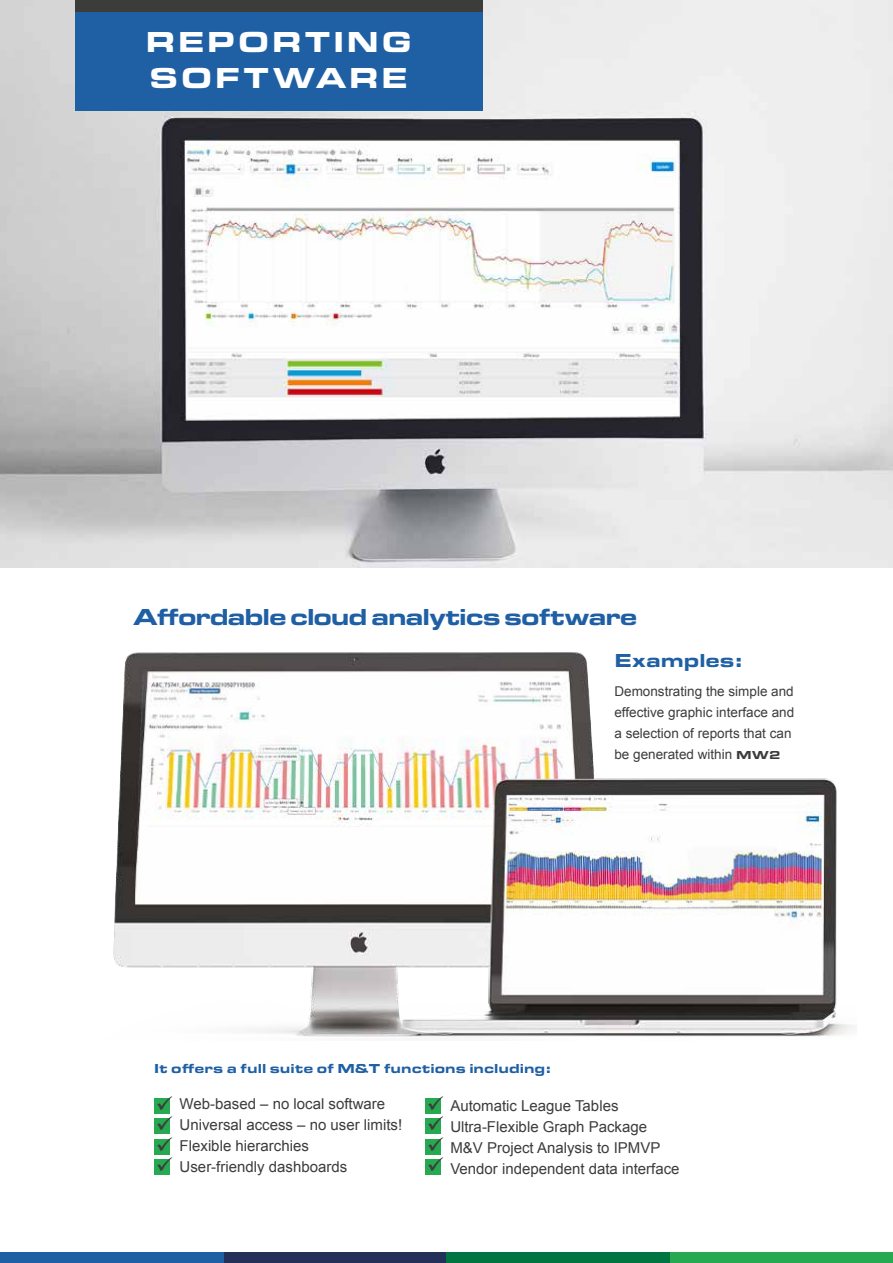
<style>
.page{position:relative;width:893px;height:1263px;background:#fff}
.page>*{position:absolute;margin:0;border:0;box-sizing:border-box;transform-origin:0 0}
.t1{font:900 30px/36px "Eurostile Ext";letter-spacing:.075em;color:#fff}
.t2{font:900 24px "Eurostile Ext";letter-spacing:-.05em;color:#1f5fa4}
.t3{font:21.9px/20.1px "Wingdings";color:#3c3c3b;text-align:justify}
.t4{font:900 19.5px "Eurostile Ext";color:#1f5fa4}
.t5{font:15px/21px "Arial";color:#3c3c3b}
.t6{font:13.5px/21px "Arial";color:#3c3c3b}
.t7{font:900 13.5px "Eurostile Ext";color:#1f5fa4}
.s1{font-family:"Eurostile Ext";font-weight:900;font-size:12px}
</style>
<div class="page">
<img style="left:0;top:0;width:893px;height:568px">
<img style="left:113px;top:652px;width:742px;height:385px">
<div style="left:154px;top:1098px;width:15px;height:16px;background:#27a951"></div>
<div style="left:154px;top:1119px;width:15px;height:15px;background:#27a951"></div>
<div style="left:154px;top:1139px;width:15px;height:15px;background:#27a951"></div>
<div style="left:154px;top:1159px;width:15px;height:15px;background:#27a951"></div>
<div style="left:425px;top:1098px;width:15px;height:16px;background:#27a951"></div>
<div style="left:425px;top:1119px;width:15px;height:15px;background:#27a951"></div>
<div style="left:425px;top:1139px;width:15px;height:15px;background:#27a951"></div>
<div style="left:425px;top:1159px;width:15px;height:15px;background:#27a951"></div>
<div style="left:223px;top:1252px;width:223px;height:11px;background:#233059"></div>
<div style="left:670px;top:1252px;width:223px;height:11px;background:#27a951"></div>
<div style="left:0;top:1252px;width:223px;height:11px;background:#1f5fa4"></div>
<div style="left:446px;top:1252px;width:224px;height:11px;background:#007441"></div>
<div style="left:75px;top:11px;width:407px;height:100px;background:#1f5fa4"></div>
<div style="left:75px;top:0;width:407px;height:12px;background:#3c3c3b"></div>
<h1 class="t1" style="left:145px;top:21px;width:268px">REPORTING<br>SOFTWARE</h1>
<h2 class="t2" style="left:133px;top:599px;width:506px">Affordable cloud analytics software</h2>
<h3 class="t4" style="left:614px;top:646px;width:129px">Examples:</h3>
<p class="t6" style="left:614px;top:681px;width:181px">Demonstrating the simple and effective graphic interface and a selection of reports that can be generated within <span class="s1">MW2</span></p>
<p class="t7" style="left:154px;top:1058px;width:398px">It offers a full suite of M&amp;T functions including:</p>
<p class="t5" style="left:180px;top:1093px;width:224px">Web-based – no local software<br>Universal access – no user limits!<br>Flexible hierarchies<br>User-friendly dashboards</p>
<p class="t5" style="left:450px;top:1095px;width:231px">Automatic League Tables<br>Ultra-Flexible Graph Package<br>M&amp;V Project Analysis to IPMVP<br>Vendor independent data interface</p>
<h3 class="t3" style="left:156px;top:1096px;width:19px">✓ ✓ ✓ ✓</h3>
<h3 class="t3" style="left:427px;top:1096px;width:19px">✓ ✓ ✓ ✓</h3>
</div>
